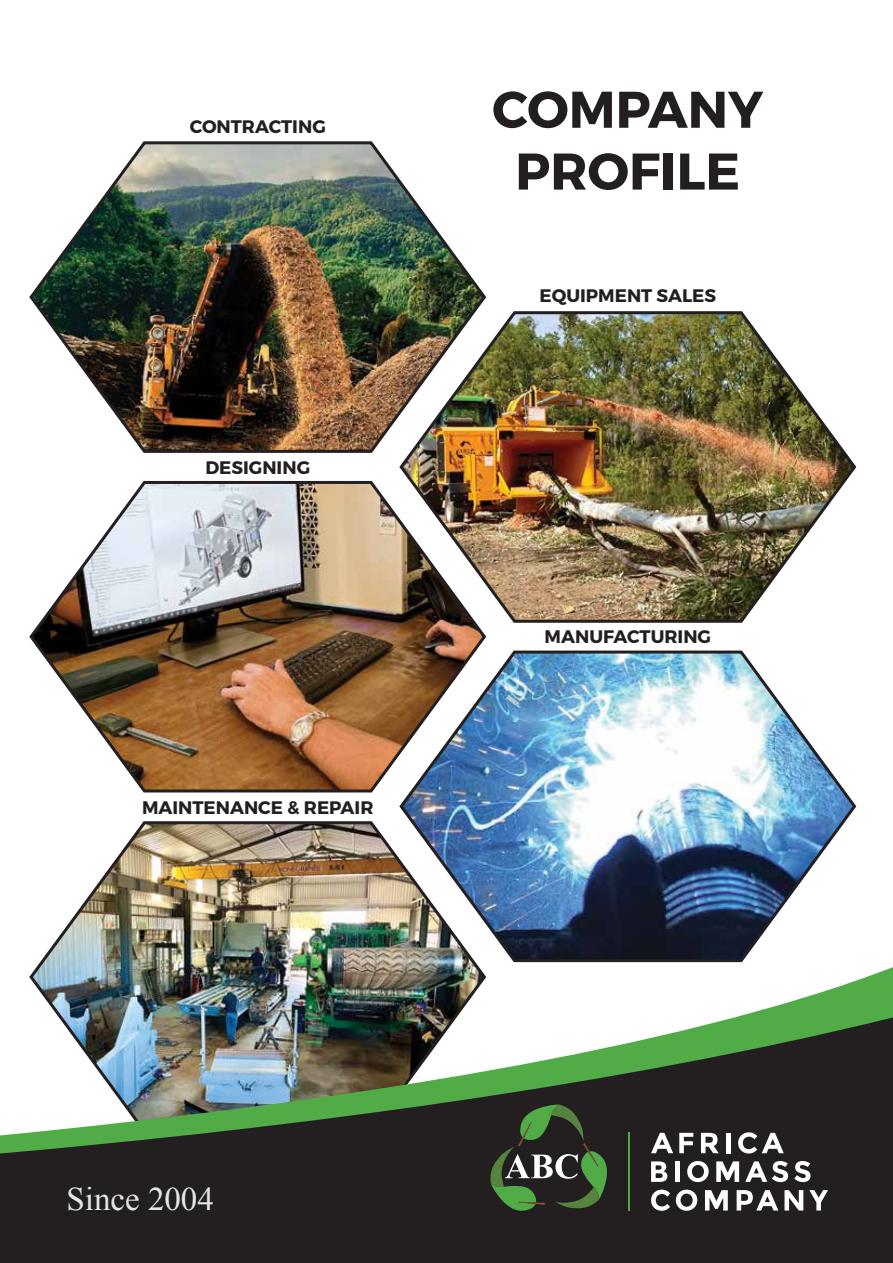
<style>
.page{position:relative;width:893px;height:1263px;background:#fff}
.page>*{position:absolute;margin:0;border:0;box-sizing:border-box;transform-origin:0 0}
.t1{font:700 51.45px/61.8px "Montserrat";color:#231f20;text-align:center}
.t2{font:33px "Times New Roman";color:#e6e6e7}
.t3{font:700 18.15px "Montserrat";color:#231f20}
</style>
<div class="page">
<img style="left:399px;top:650px;width:458px;height:313px">
<img style="left:399px;top:311px;width:458px;height:312px">
<img style="left:29px;top:141px;width:459px;height:313px">
<img style="left:29px;top:478px;width:459px;height:316px">
<img style="left:36px;top:818px;width:452px;height:149px">
<img style="left:29px;top:967px;width:864px;height:50px">
<svg style="left:0;top:1017px;width:893px;height:246px;background:#495248"></svg>
<svg style="left:651px;top:1161px;width:16px;height:21px"></svg>
<div style="left:675px;top:1161px;width:5px;height:21px;background:#fff"></div>
<svg style="left:687px;top:1161px;width:22px;height:21px"></svg>
<svg style="left:716px;top:1161px;width:23px;height:21px"></svg>
<svg style="left:745px;top:1161px;width:43px;height:21px"></svg>
<svg style="left:794px;top:1161px;width:16px;height:21px"></svg>
<svg style="left:651px;top:1133px;width:22px;height:20px"></svg>
<svg style="left:679px;top:1133px;width:14px;height:20px"></svg>
<svg style="left:701px;top:1133px;width:18px;height:20px"></svg>
<hr style="left:726px;top:1133px;width:4px;height:20px;background:#fff">
<svg style="left:738px;top:1132px;width:46px;height:21px"></svg>
<svg style="left:651px;top:1189px;width:19px;height:22px"></svg>
<svg style="left:676px;top:1189px;width:21px;height:22px"></svg>
<svg style="left:705px;top:1190px;width:23px;height:20px"></svg>
<svg style="left:737px;top:1190px;width:41px;height:20px"></svg>
<svg style="left:784px;top:1190px;width:19px;height:20px"></svg>
<svg style="left:809px;top:1190px;width:19px;height:20px"></svg>
<hr style="left:628px;top:1132px;width:2px;height:79px;background:#51ab47">
<svg style="left:489px;top:1104px;width:119px;height:107px;background:#3a4a34"></svg>
<p class="t3" style="left:190px;top:116px;width:138px">CONTRACTING</p>
<p class="t3" style="left:205px;top:456px;width:106px">DESIGNING</p>
<p class="t3" style="left:142px;top:796px;width:233px">MAINTENANCE &amp; REPAIR</p>
<h1 class="t1" style="left:492px;top:79px;width:272px">COMPANY<br>PROFILE</h1>
<p class="t3" style="left:539px;top:284px;width:178px">EQUIPMENT SALES</p>
<p class="t3" style="left:545px;top:625px;width:168px">MANUFACTURING</p>
<h2 class="t2" style="left:67px;top:1176px;width:149px">Since 2004</h2>
</div>
